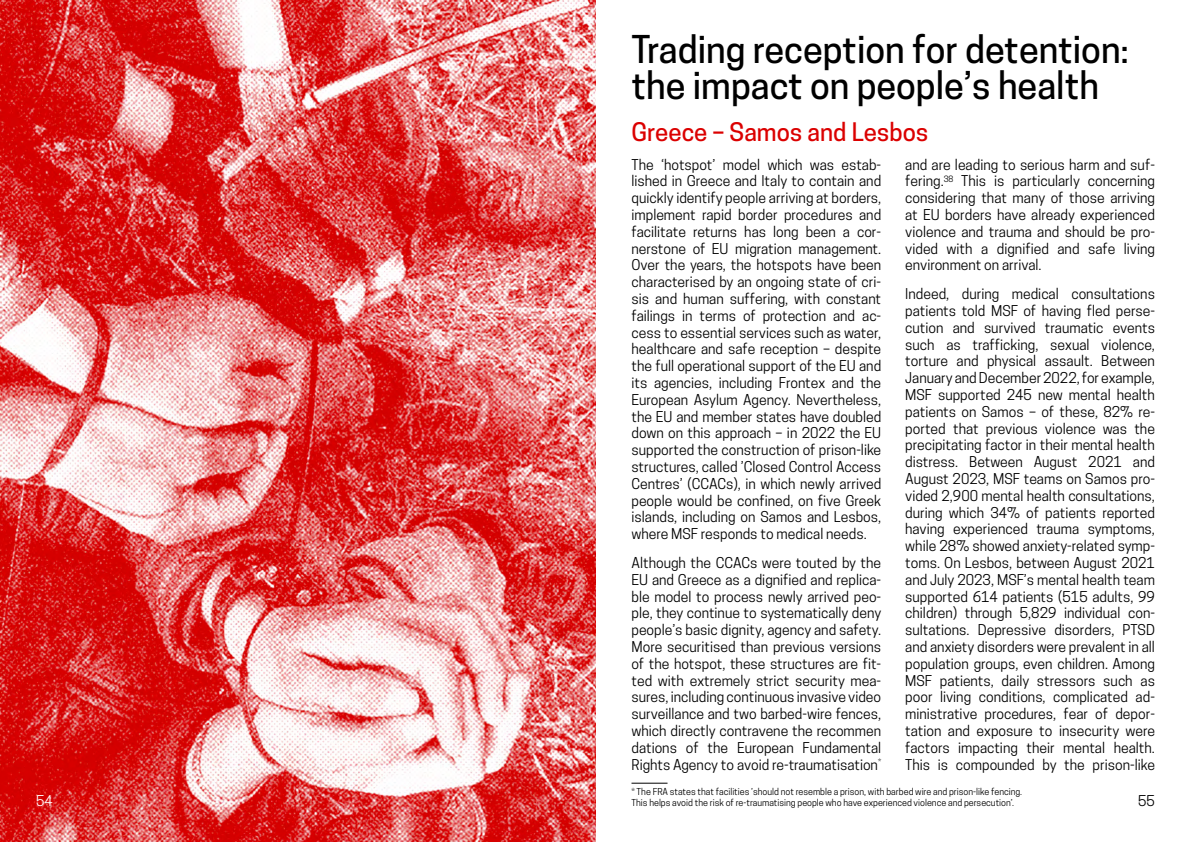
<style>
.page{position:relative;width:1191px;height:842px;background:#fff}
.page>*{position:absolute;margin:0;border:0;box-sizing:border-box;transform-origin:0 0}
.Subheading_UPD2{font:500 36px/36px "Cooper Hewitt";color:#000}
.Paragraph_Style_2{font:500 24px "Cooper Hewitt";color:#db0000}
.Body{font:14px/16.8px "Cooper Hewitt";color:#000;text-align:justify}
.t1{font:14px "Cooper Hewitt";color:#fff}
.Footnote_UPD{font:9px/10.8px "Cooper Hewitt";color:#000}
</style>
<div class="page">
<hr style="left:631px;top:783px;width:36px;height:1px;background:#000">
<img style="left:0;top:0;width:595px;height:842px">
<p class="t1" style="left:36px;top:792px;width:18px">54</p>
<p class="Subheading_UPD2" style="left:631px;top:32px;width:499px">Trading reception for detention: the impact on people’s health</p>
<p class="Paragraph_Style_2" style="left:631px;top:118px;width:298px">Greece – Samos and Lesbos</p>
<p class="Body" style="left:631px;top:156px;width:251px">The ‘hotspot’ model which was estab&shy;lished in Greece and Italy to contain and quickly identify people arriving at borders, implement rapid border procedures and facilitate returns has long been a cor&shy;nerstone of EU migration management.<br>Over the years, the hotspots have been characterised by an ongoing state of cri&shy;sis and human suffering, with constant failings in terms of protection and ac&shy;cess to essential services such as water, healthcare and safe reception – despite the full operational support of the EU and its agencies, including Frontex and the European Asylum Agency. Nevertheless, the EU and member states have doubled down on this approach – in 2022 the EU supported the construction of prison-like structures, called ’Closed Control Access Centres’ (CCACs), in which newly arrived people would be confined, on five Greek islands, including on Samos and Lesbos, where MSF responds to medical needs.</p>
<p class="Body" style="left:631px;top:554px;width:251px">Although the CCACs were touted by the EU and Greece as a dignified and replica&shy;ble model to process newly arrived peo&shy;ple, they continue to systematically deny people’s basic dignity, agency and safety.<br>More securitised than previous versions of the hotspot, these structures are fit&shy;ted with extremely strict security mea&shy;sures, including continuous invasive video surveillance and two barbed-wire fences, which directly contravene the recommen dations of the European Fundamental Rights Agency to avoid re-traumatisation<sup>*</sup></p>
<p class="Body" style="left:905px;top:156px;width:251px">and are leading to serious harm and suf&shy;fering.<sup>38</sup> This is particularly concerning considering that many of those arriving at EU borders have already experienced violence and trauma and should be pro&shy;vided with a dignified and safe living environment on arrival.</p>
<p class="Body" style="left:905px;top:285px;width:251px">Indeed, during medical consultations patients told MSF of having fled perse&shy;cution and survived traumatic events such as trafficking, sexual violence, torture and physical assault. Between January and December 2022, for example, MSF supported 245 new mental health patients on Samos – of these, 82% re&shy;ported that previous violence was the precipitating factor in their mental health distress. Between August 2021 and August 2023, MSF teams on Samos pro&shy;vided 2,900 mental health consultations, during which 34% of patients reported having experienced trauma symptoms, while 28% showed anxiety-related symp&shy;toms. On Lesbos, between August 2021 and July 2023, MSF’s mental health team supported 614 patients (515 adults, 99 children) through 5,829 individual con&shy;sultations. Depressive disorders, PTSD and anxiety disorders were prevalent in all population groups, even children. Among MSF patients, daily stressors such as poor living conditions, complicated ad&shy;ministrative procedures, fear of depor&shy;tation and exposure to insecurity were factors impacting their mental health.<br>This is compounded by the prison-like</p>
<p class="Footnote_UPD" style="left:631px;top:786px;width:392px">* The FRA states that facilities ’should not resemble a prison, with barbed wire and prison-like fencing.<br>This helps avoid the risk of re-traumatising people who have experienced violence and persecution’.</p>
<p class="Body" style="left:1138px;top:792px;width:18px">55</p>
</div>
